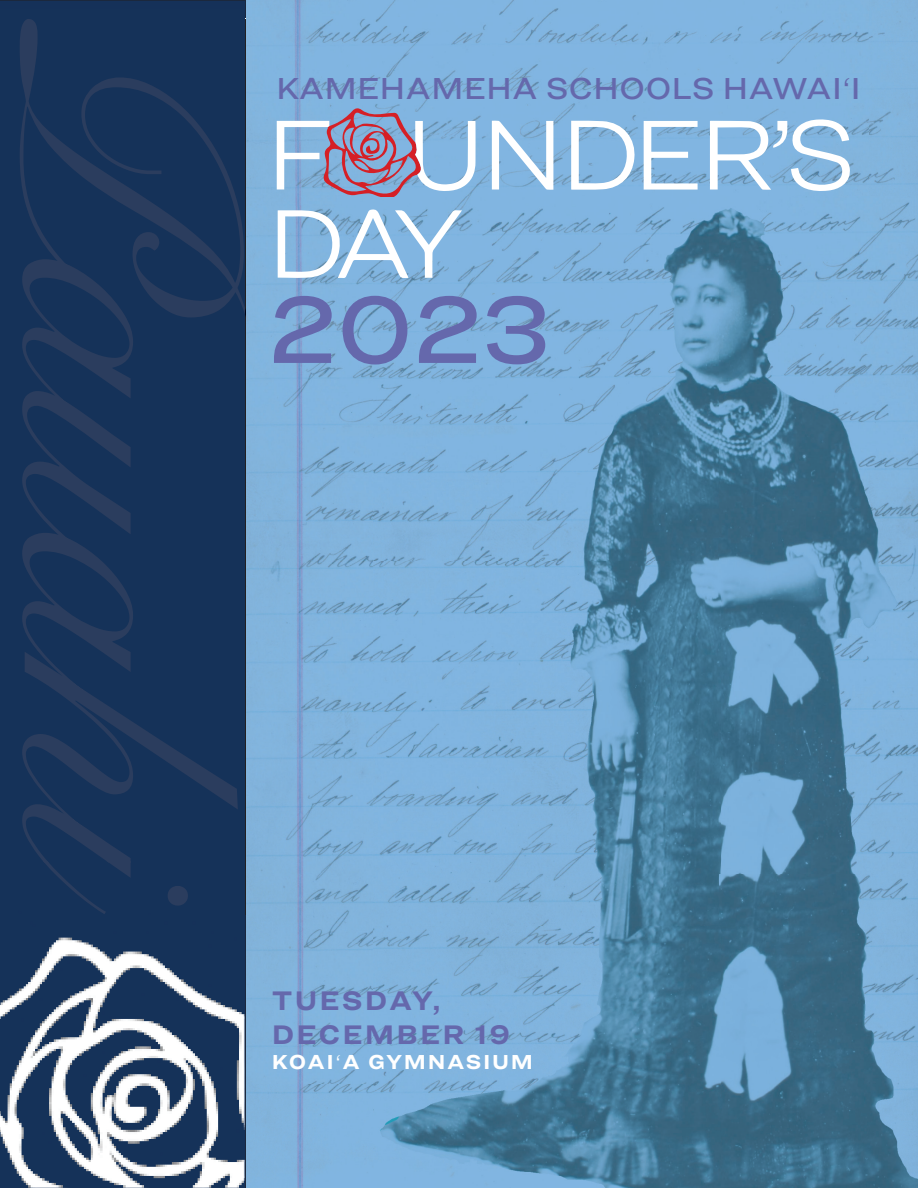
<style>
.page{position:relative;width:918px;height:1188px;background:#fff}
.page>*{position:absolute;margin:0;border:0;box-sizing:border-box;transform-origin:0 0}
.t1{font:500 98.55px "Ringside Wide";color:#6568ac}
.t2{font:500 31.5px "Ringside Wide";color:#6568ac}
.t3{font:700 27.9px/33.5px "Ringside Wide";letter-spacing:.075em;color:#6568ac}
.t4{font:700 21px "Ringside Wide";letter-spacing:.075em;color:#fff}
.s1{font-weight:300}
</style>
<div class="page">
<img style="left:245px;top:0;width:625px;height:206px">
<div style="left:870px;top:0;width:48px;height:197px;background:#81b4dd"></div>
<img style="left:245px;top:206px;width:128px;height:982px">
<img style="left:373px;top:197px;width:545px;height:991px">
<div style="left:0;top:9px;width:245px;height:52px;background:#153259"></div>
<img style="left:0;top:867px;width:245px;height:321px">
<div style="left:0;top:61px;width:20px;height:806px;background:#153259"></div>
<svg style="left:492px;top:121px;width:61px;height:69px"></svg>
<svg style="left:571px;top:121px;width:65px;height:69px"></svg>
<svg style="left:644px;top:121px;width:54px;height:69px"></svg>
<svg style="left:277px;top:108px;width:199px;height:89px;background:#9ba7c8"></svg>
<svg style="left:710px;top:119px;width:141px;height:72px"></svg>
<hr style="left:245px;top:19px;width:1px;height:895px;background:#231f20">
<img style="left:20px;top:19px;width:225px;height:895px">
<svg style="left:278px;top:209px;width:184px;height:69px"></svg>
<p class="t2" style="left:276px;top:65px;width:586px">KAMEHAMEHA SCHOOLS HAWAI<span class="s1">‘</span>I</p>
<h1 class="t1" style="left:267px;top:256px;width:286px">2023</h1>
<p class="t3" style="left:272px;top:983px;width:239px">TUESDAY,<br>DECEMBER 19</p>
<p class="t4" style="left:272px;top:1046px;width:263px">KOAI<span class="s1">‘</span>A GYMNASIUM</p>
</div>
